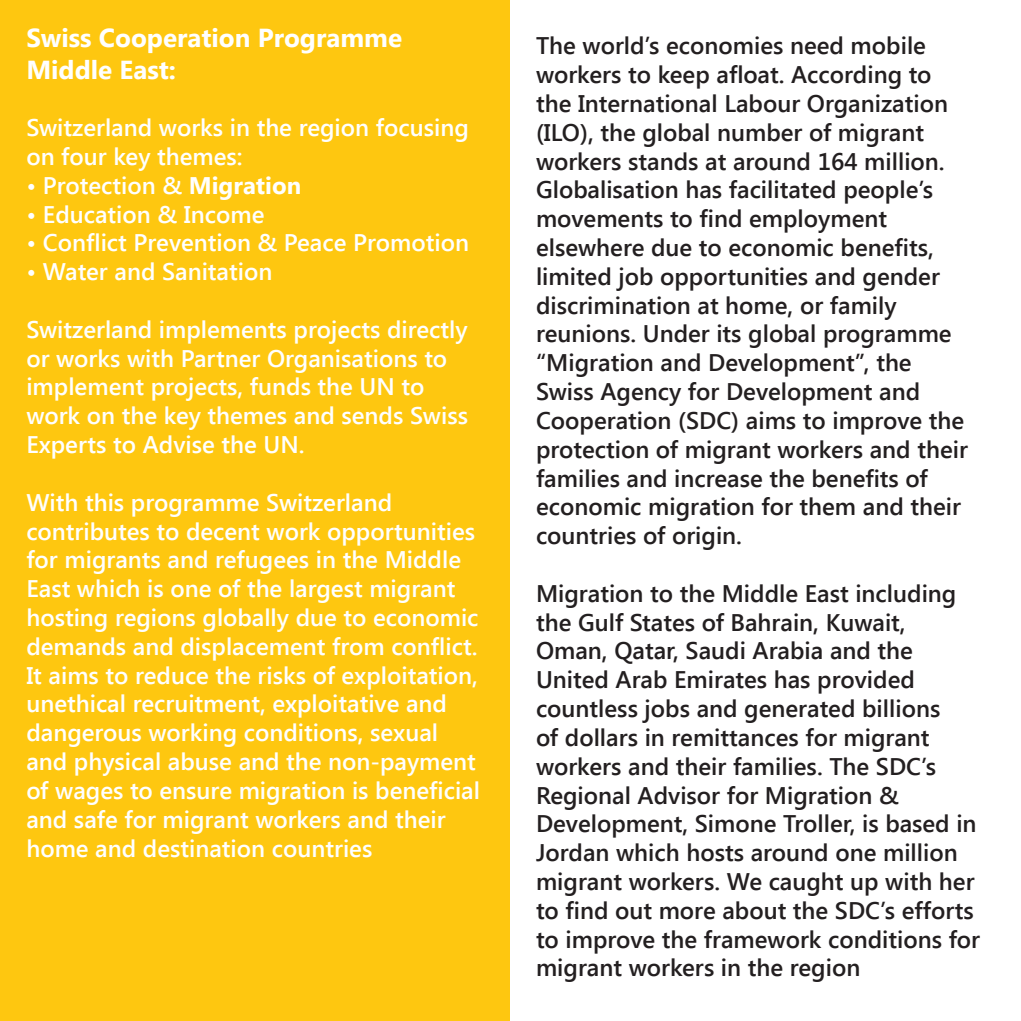
<style>
.page{position:relative;width:1021px;height:1021px;background:#fff}
.page>*{position:absolute;margin:0;border:0;box-sizing:border-box;transform-origin:0 0}
.t1{font:700 26px/31.2px "Segoe UI";color:#fff}
.t2{font:600 24px/28.8px "Segoe UI";color:#231f20}
.t3{font:600 24px/28.8px "Segoe UI";color:#fff}
.s1{font-weight:700}
</style>
<div class="page">
<div style="left:0;top:0;width:509px;height:1020px;background:#fec710"></div>
<p class="t1" style="left:26px;top:21px;width:377px">Swiss Cooperation Programme<br>Middle East:</p>
<p class="t3" style="left:26px;top:112px;width:444px">Switzerland works in the region focusing on four key themes:</p>
<p class="t3" style="left:26px;top:170px;width:276px">• Protection &amp; <span class="s1">Migration</span></p>
<p class="t3" style="left:26px;top:198px;width:239px">• Education &amp; Income</p>
<p class="t3" style="left:26px;top:227px;width:444px">• Conflict Prevention &amp; Peace Promotion</p>
<p class="t3" style="left:26px;top:256px;width:247px">• Water and Sanitation</p>
<p class="t3" style="left:26px;top:314px;width:443px">Switzerland implements projects directly or works with Partner Organisations to implement projects, funds the UN to work on the key themes and sends Swiss Experts to Advise the UN.</p>
<p class="t3" style="left:26px;top:486px;width:455px">With this programme Switzerland contributes to decent work opportunities for migrants and refugees in the Middle East which is one of the largest migrant hosting regions globally due to economic demands and displacement from conflict.<br>It aims to reduce the risks of exploitation, unethical recruitment, exploitative and dangerous working conditions, sexual and physical abuse and the non-payment of wages to ensure migration is beneficial and safe for migrant workers and their home and destination countries</p>
<p class="t2" style="left:536px;top:30px;width:433px">The world’s economies need mobile workers to keep afloat. According to the International Labour Organization (ILO), the global number of migrant workers stands at around 164 million.<br>Globalisation has facilitated people’s movements to find employment elsewhere due to economic benefits, limited job opportunities and gender discrimination at home, or family reunions. Under its global programme “Migration and Development”, the Swiss Agency for Development and Cooperation (SDC) aims to improve the protection of migrant workers and their families and increase the benefits of economic migration for them and their countries of origin.</p>
<p class="t2" style="left:536px;top:577px;width:445px">Migration to the Middle East including the Gulf States of Bahrain, Kuwait, Oman, Qatar, Saudi Arabia and the United Arab Emirates has provided countless jobs and generated billions<br>of dollars in remittances for migrant workers and their families. The SDC’s Regional Advisor for Migration &amp; Development, Simone Troller, is based in Jordan which hosts around one million migrant workers. We caught up with her to find out more about the SDC’s efforts to improve the framework conditions for migrant workers in the region</p>
</div>
